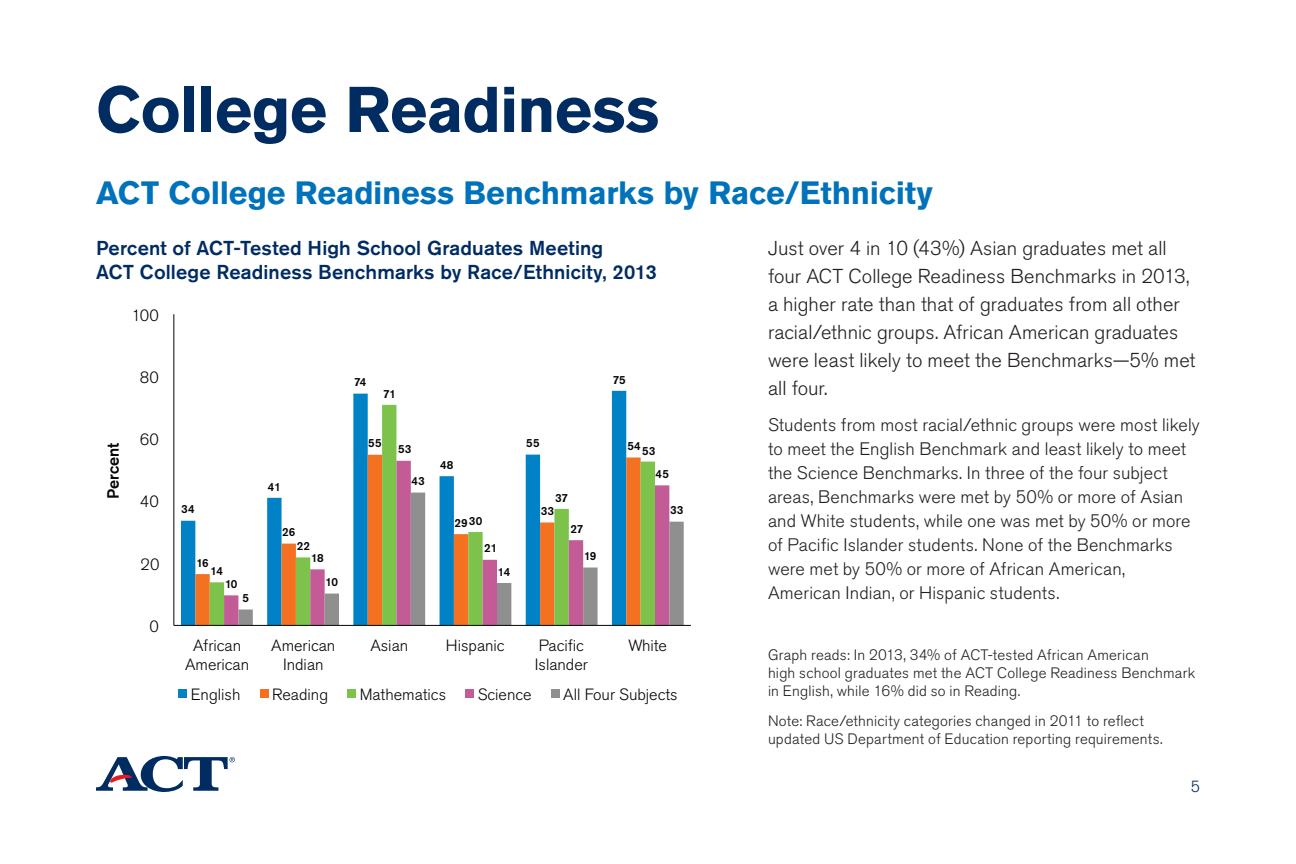
<style>
.page{position:relative;width:1296px;height:864px;background:#fff}
.page>*{position:absolute;margin:0;border:0;box-sizing:border-box;transform-origin:0 0}
.t1{font:700 64px "Akzidenz Grotesk Std";letter-spacing:-.015em;color:#002c62}
.t2{font:700 32px "Akzidenz Grotesk Std";letter-spacing:-.005em;color:#0072bc}
.t3{font:300 20px/28px "Akzidenz Grotesk Std";letter-spacing:.005em;color:#231f20}
.t4{font:500 20px/24px "Akzidenz Grotesk Std";letter-spacing:.01em;color:#002c62}
.t5{font:300 18px/24px "Akzidenz Grotesk Std";letter-spacing:.01em;color:#231f20}
.t6{font:300 16.2px/19px "Akzidenz Grotesk Std";color:#040504;text-align:center}
.t7{font:500 16.2px "Akzidenz Grotesk Std";color:#040504}
.t8{font:300 16px "Akzidenz Grotesk Std";color:#002c62}
.t9{font:300 15px/18px "Akzidenz Grotesk Std";letter-spacing:.015em;color:#231f20}
.t10{font:500 11.6px "Akzidenz Grotesk Std";color:#040504}
</style>
<div class="page">
<svg style="left:96px;top:756px;width:139px;height:36px"></svg>
<svg style="left:181px;top:391px;width:445px;height:234px"></svg>
<svg style="left:195px;top:455px;width:15px;height:170px"></svg>
<svg style="left:210px;top:405px;width:431px;height:220px"></svg>
<svg style="left:224px;top:461px;width:445px;height:164px"></svg>
<svg style="left:238px;top:493px;width:446px;height:132px"></svg>
<hr style="left:174px;top:314px;width:1px;height:311px;background:#040504">
<hr style="left:174px;top:625px;width:517px;height:1px;background:#040504">
<div style="left:179px;top:689px;width:8px;height:9px;background:#0182c6"></div>
<div style="left:260px;top:689px;width:8px;height:9px;background:#f47121"></div>
<div style="left:347px;top:689px;width:9px;height:9px;background:#7dc34b"></div>
<div style="left:465px;top:689px;width:9px;height:9px;background:#c25b96"></div>
<div style="left:551px;top:689px;width:9px;height:9px;background:#8f8f8f"></div>
<h1 class="t1" style="left:96px;top:73px;width:565px">College Readiness</h1>
<h2 class="t2" style="left:96px;top:174px;width:838px">ACT College Readiness Benchmarks by Race/Ethnicity</h2>
<p class="t4" style="left:96px;top:236px;width:562px">Percent of ACT-Tested High School Graduates Meeting<br>ACT College Readiness Benchmarks by Race/Ethnicity, 2013</p>
<p class="t6" style="left:132px;top:306px;width:29px">100</p>
<p class="t6" style="left:140px;top:368px;width:21px">80</p>
<p class="t7" style="left:103px;top:499px;width:57px;rotate:-90deg">Percent</p>
<p class="t6" style="left:140px;top:430px;width:21px">60</p>
<p class="t6" style="left:140px;top:493px;width:21px">40</p>
<p class="t6" style="left:141px;top:555px;width:20px">20</p>
<p class="t6" style="left:150px;top:617px;width:11px">0</p>
<p class="t10" style="left:354px;top:375px;width:14px">74</p>
<p class="t10" style="left:613px;top:372px;width:14px">75</p>
<p class="t10" style="left:383px;top:386px;width:14px">71</p>
<p class="t10" style="left:368px;top:436px;width:15px">55</p>
<p class="t10" style="left:398px;top:442px;width:15px">53</p>
<p class="t10" style="left:526px;top:436px;width:15px">55</p>
<p class="t10" style="left:627px;top:439px;width:15px">54</p>
<p class="t10" style="left:642px;top:444px;width:15px">53</p>
<p class="t10" style="left:268px;top:479px;width:15px">41</p>
<p class="t10" style="left:412px;top:474px;width:15px">43</p>
<p class="t10" style="left:440px;top:458px;width:15px">48</p>
<p class="t10" style="left:656px;top:467px;width:15px">45</p>
<p class="t10" style="left:555px;top:490px;width:14px">37</p>
<p class="t10" style="left:181px;top:502px;width:15px">34</p>
<p class="t10" style="left:282px;top:525px;width:15px">26</p>
<p class="t10" style="left:469px;top:514px;width:15px">30</p>
<p class="t10" style="left:455px;top:516px;width:15px">29</p>
<p class="t10" style="left:541px;top:504px;width:15px">33</p>
<p class="t10" style="left:570px;top:522px;width:14px">27</p>
<p class="t10" style="left:670px;top:503px;width:15px">33</p>
<p class="t10" style="left:196px;top:556px;width:14px">16</p>
<p class="t10" style="left:210px;top:564px;width:14px">14</p>
<p class="t10" style="left:297px;top:539px;width:15px">22</p>
<p class="t10" style="left:311px;top:551px;width:14px">18</p>
<p class="t10" style="left:484px;top:541px;width:15px">21</p>
<p class="t10" style="left:498px;top:565px;width:14px">14</p>
<p class="t10" style="left:584px;top:549px;width:14px">19</p>
<p class="t10" style="left:225px;top:577px;width:14px">10</p>
<p class="t10" style="left:326px;top:575px;width:14px">10</p>
<p class="t10" style="left:242px;top:591px;width:8px">5</p>
<p class="t6" style="left:185px;top:637px;width:66px">African<br>American</p>
<p class="t6" style="left:271px;top:637px;width:66px">American<br>Indian</p>
<p class="t6" style="left:370px;top:637px;width:39px">Asian</p>
<p class="t6" style="left:446px;top:637px;width:60px">Hispanic</p>
<p class="t6" style="left:535px;top:637px;width:54px;text-align:left">Pacific<br>Islander</p>
<p class="t6" style="left:629px;top:637px;width:40px">White</p>
<p class="t6" style="left:191px;top:685px;width:51px">English</p>
<p class="t6" style="left:272px;top:685px;width:58px">Reading</p>
<p class="t6" style="left:360px;top:685px;width:88px">Mathematics</p>
<p class="t6" style="left:478px;top:685px;width:55px">Science</p>
<p class="t6" style="left:563px;top:685px;width:116px">All Four Subjects</p>
<p class="t3" style="left:768px;top:234px;width:429px">Just over 4 in 10 (43%) Asian graduates met all four ACT College Readiness Benchmarks in 2013, a higher rate than that of graduates from all other racial/ethnic groups. African American graduates were least likely to meet the Benchmarks—5% met all four.</p>
<p class="t5" style="left:768px;top:413px;width:433px">Students from most racial/ethnic groups were most likely to meet the English Benchmark and least likely to meet the Science Benchmarks. In three of the four subject areas, Benchmarks were met by 50% or more of Asian and White students, while one was met by 50% or more of Pacific Islander students. None of the Benchmarks were met by 50% or more of African American, American Indian, or H ispanic students.</p>
<p class="t9" style="left:768px;top:646px;width:429px">Graph reads: In 2013, 34% of ACT-tested African American<br>high school graduates met the ACT College Readiness Benchmark in English, while 16% did so in Reading.</p>
<p class="t9" style="left:768px;top:712px;width:396px">Note: Race/ethnicity categories changed in 2011 to reflect updated US Department of Education reporting requirements.</p>
<p class="t8" style="left:1191px;top:778px;width:11px">5</p>
</div>
